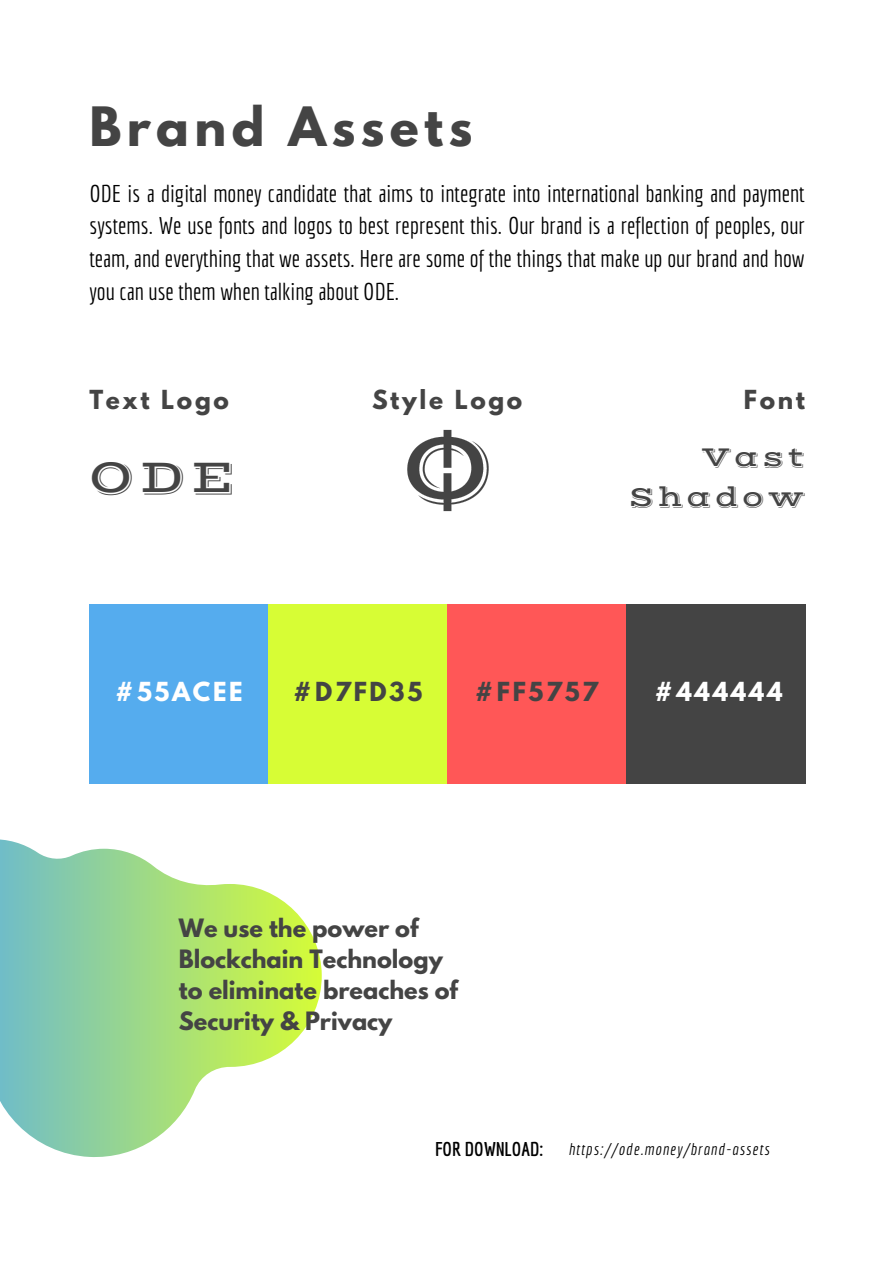
<style>
.page{position:relative;width:894px;height:1264px;background:#fff}
.page>*{position:absolute;margin:0;border:0;box-sizing:border-box;transform-origin:0 0}
.t1{font:700 48px "League Spartan";letter-spacing:.115em;color:#444}
.t2{font:48px "Vast Shadow";color:#444}
.t3{font:28.8px/40.3px "Vast Shadow";letter-spacing:.115em;color:#444;text-align:right}
.t4{font:23.7px/32.7px "Economica";color:#000;text-align:justify}
.t5{font:700 23.25px "League Spartan";letter-spacing:.115em;color:#444}
.t6{font:700 23.25px "League Spartan";letter-spacing:.115em;color:#fff}
.t7{font:700 22.35px/31px "League Spartan";color:#444}
.t8{font:700 19.5px "Economica";color:#000}
.t9{font:italic 16.35px "Economica";letter-spacing:.075em;color:#000}
</style>
<div class="page">
<svg style="left:0;top:839px;width:322px;height:318px"></svg>
<img style="left:407px;top:429px;width:82px;height:83px">
<div style="left:89px;top:604px;width:179px;height:180px;background:#55acee"></div>
<div style="left:268px;top:604px;width:179px;height:180px;background:#d7fd35"></div>
<div style="left:447px;top:604px;width:179px;height:180px;background:#ff5757"></div>
<div style="left:626px;top:604px;width:179px;height:180px;background:#444"></div>
<h1 class="t1" style="left:89px;top:103px;width:384px">Brand Assets</h1>
<p class="t4" style="left:89px;top:176px;width:716px">ODE is a digital money candidate that aims to integrate into international banking and payment systems. We use fonts and logos to best represent this. Our brand is a reflection of peoples, our team, and everything that we assets. Here are some of the things that make up our brand and how you can use them when talking about ODE.</p>
<p class="t5" style="left:89px;top:388px;width:141px">Text Logo</p>
<h1 class="t2" style="left:89px;top:448px;width:148px">ODE</h1>
<p class="t5" style="left:372px;top:388px;width:152px">Style Logo</p>
<p class="t5" style="left:743px;top:388px;width:62px">Font</p>
<p class="t3" style="left:628px;top:437px;width:177px">Vast<br>Shadow</p>
<p class="t6" style="left:115px;top:679px;width:129px">#55ACEE</p>
<p class="t5" style="left:293px;top:679px;width:130px">#D7FD35</p>
<p class="t5" style="left:475px;top:679px;width:125px">#FF5757</p>
<p class="t6" style="left:654px;top:679px;width:129px">#444444</p>
<p class="t7" style="left:179px;top:915px;width:280px">We use the power of<br>Blockchain Technology to eliminate breaches of<br>Security &amp; Privacy</p>
<p class="t8" style="left:435px;top:1137px;width:110px">FOR DOWNLOAD:</p>
<p class="t9" style="left:568px;top:1139px;width:202px">https://ode.money/brand-assets</p>
</div>
